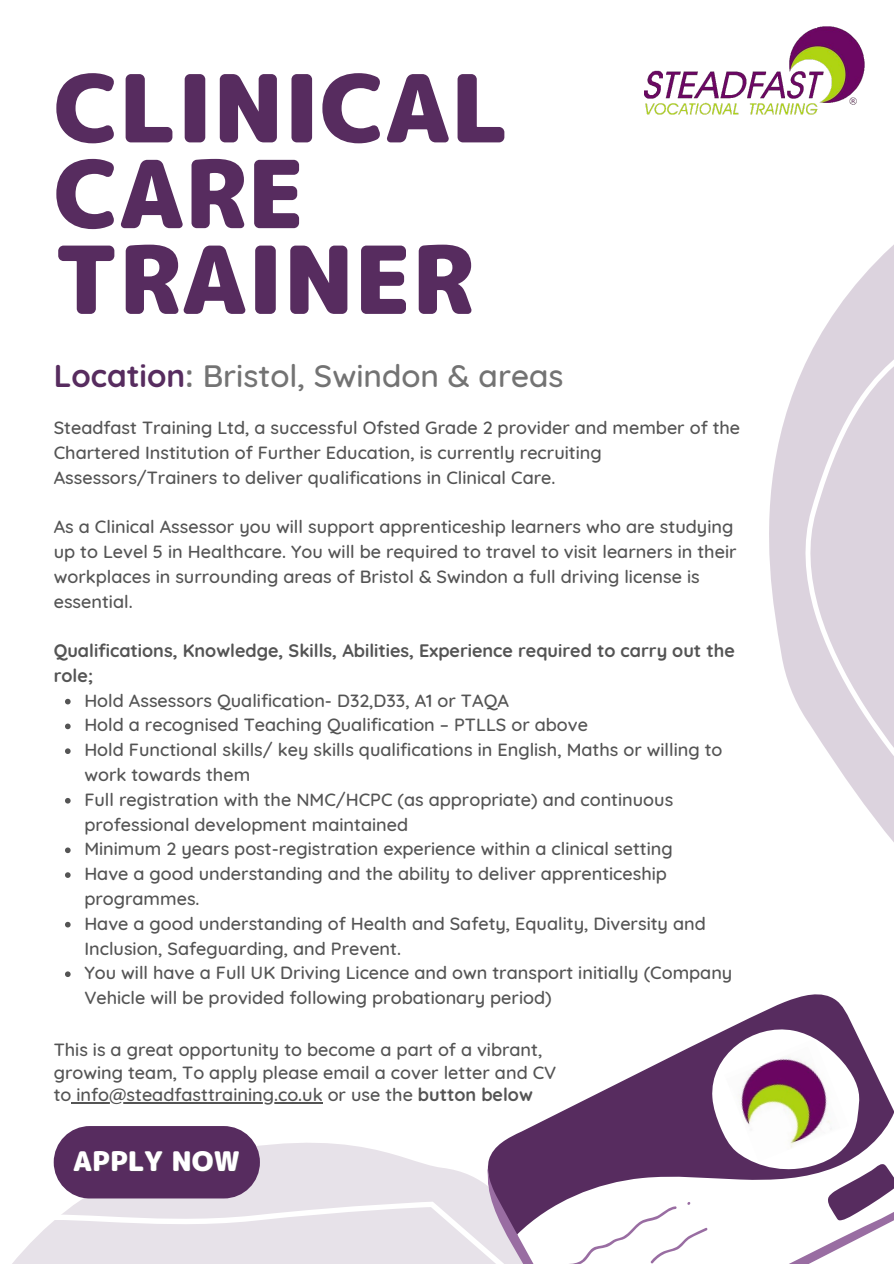
<style>
.page{position:relative;width:894px;height:1264px;background:#fff}
.page>*{position:absolute;margin:0;border:0;box-sizing:border-box;transform-origin:0 0}
.t1{font:93.6px/85.7px "rounded mplus 1 p black";color:#572c5f}
.t2{font:500 31.5px "Quicksand";color:#737373}
.t3{font:27px "rounded mplus 1 p black";color:#fff}
.t4{font:500 18px/24.8px "Quicksand";color:#545454}
.t5{font:700 18px/24.8px "Quicksand";color:#545454}
.s1{font-weight:700;color:#572c5f}
.s2{font-weight:700}
</style>
<div class="page">
<svg style="left:13px;top:1102px;width:461px;height:161px;fill:#e7e2e9"></svg>
<svg style="left:769px;top:251px;width:124px;height:589px;fill:#dcd3de"></svg>
<svg style="left:474px;top:994px;width:371px;height:269px"></svg>
<svg style="left:503px;top:1011px;width:390px;height:122px"></svg>
<svg style="left:486px;top:1133px;width:407px;height:130px"></svg>
<svg style="left:65px;top:698px;width:6px;height:6px"></svg>
<svg style="left:65px;top:723px;width:6px;height:6px"></svg>
<svg style="left:65px;top:748px;width:6px;height:6px"></svg>
<svg style="left:65px;top:798px;width:6px;height:5px"></svg>
<svg style="left:65px;top:847px;width:6px;height:6px"></svg>
<svg style="left:65px;top:872px;width:6px;height:5px"></svg>
<svg style="left:65px;top:921px;width:6px;height:6px"></svg>
<svg style="left:65px;top:971px;width:6px;height:6px"></svg>
<img style="left:724px;top:1038px;width:124px;height:123px">
<div style="left:54px;top:1125px;width:206px;height:73px;background:#572c5f;border-radius:36px"></div>
<img style="left:644px;top:26px;width:220px;height:88px">
<hr style="left:71px;top:1102px;width:251px;height:1px;background:#545454">
<h1 class="t1" style="left:54px;top:64px;width:456px">CLINICAL<br>CARE<br>TRAINER</h1>
<h2 class="t2" style="left:54px;top:355px;width:511px"><span class="s1">Location</span><span class="s2">:</span> Bristol, Swindon &amp; areas</h2>
<p class="t4" style="left:54px;top:415px;width:687px">Steadfast Training Ltd, a successful Ofsted Grade 2 provider and member of the<br>Chartered Institution of Further Education, is currently recruiting<br>Assessors/Trainers to deliver qualifications in Clinical Care.</p>
<p class="t4" style="left:54px;top:514px;width:684px">As a Clinical Assessor you will support apprenticeship learners who are studying up to Level 5 in Healthcare. You will be required to travel to visit learners in their workplaces in surrounding areas of Bristol &amp; Swindon a full driving license is essential.</p>
<p class="t5" style="left:54px;top:638px;width:682px">Qualifications, Knowledge, Skills, Abilities, Experience required to carry out the role;</p>
<p class="t4" style="left:84px;top:687px;width:649px">Hold Assessors Qualification- D32,D33, A1 or TAQA<br>Hold a recognised Teaching Qualification – PTLLS or above<br>Hold Functional skills/ key skills qualifications in English, Maths or willing to work towards them<br>Full registration with the NMC/HCPC (as appropriate) and continuous professional development maintained<br>Minimum 2 years post-registration experience within a clinical setting<br>Have a good understanding and the ability to deliver apprenticeship programmes.<br>Have a good understanding of Health and Safety, Equality, Diversity and Inclusion, Safeguarding, and Prevent.<br>You will have a Full UK Driving Licence and own transport initially (Company Vehicle will be provided following probationary period)</p>
<p class="t4" style="left:54px;top:1038px;width:504px;line-height:22.5px">This is a great opportunity to become a part of a vibrant, growing team, To apply please email a cover letter and CV to info@steadfasttraining.co.uk or use the <span class="s2">button below</span></p>
<h3 class="t3" style="left:73px;top:1141px;width:168px">APPLY NOW</h3>
</div>
